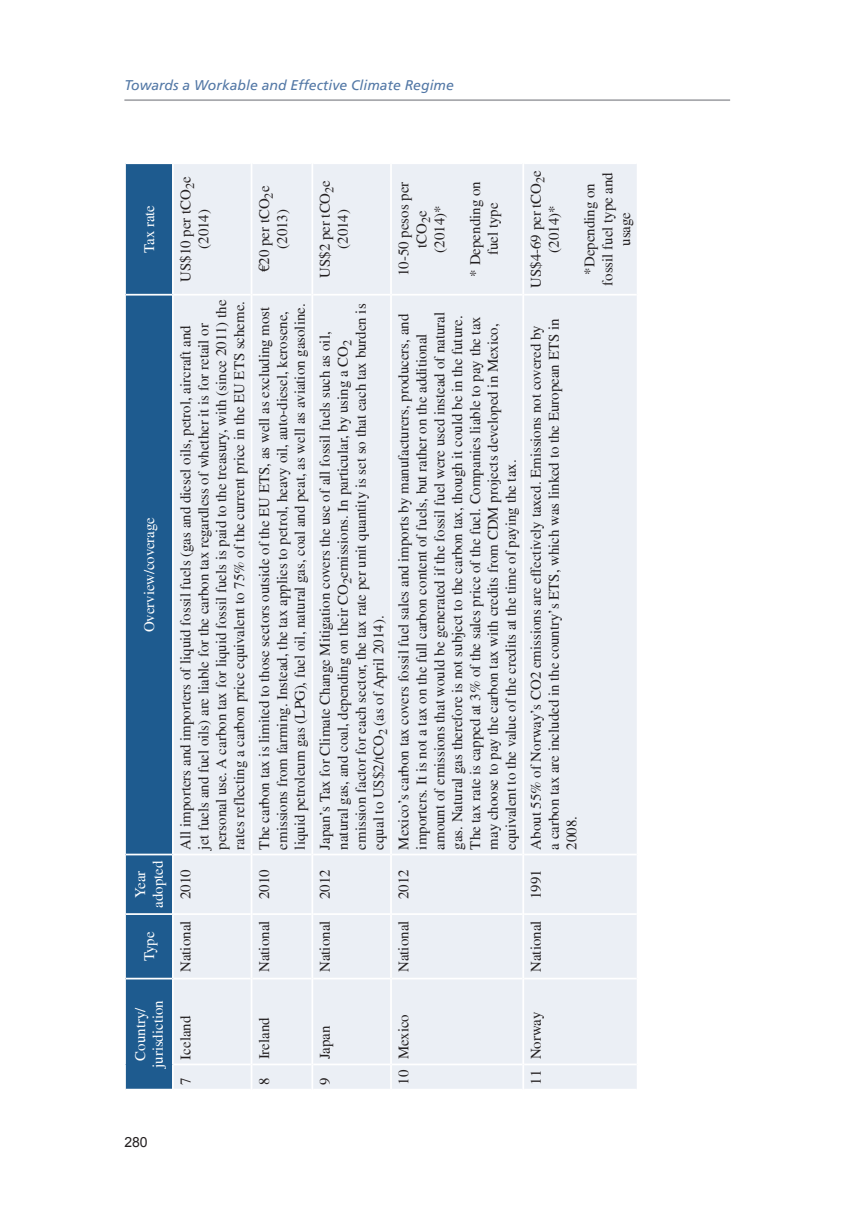
<style>
.page{position:relative;width:854px;height:1221px;background:#fff}
.page>*{position:absolute;margin:0;border:0;box-sizing:border-box;transform-origin:0 0}
.t1{font:14.88px/17.8px "Times LT";color:#231f20;text-align:center}
.t2{font:14.88px/17.8px "Times LT";color:#fff;text-align:center}
.t3{font:italic 14px "Frutiger LT";color:#5378a6}
.t4{font:14px "Arial";color:#231f20}
</style>
<div class="page">
<hr style="left:124px;top:99px;width:605px;height:2px;background:#a8a9ad">
<div style="left:126px;top:164px;width:46px;height:924px;background:#1e5b8f"></div>
<div style="left:174px;top:164px;width:462px;height:924px;background:#ebeff5"></div>
<hr style="left:126px;top:977px;width:46px;height:2px;background:#fff">
<hr style="left:126px;top:913px;width:46px;height:1px;background:#fff">
<hr style="left:126px;top:853px;width:46px;height:2px;background:#fff">
<hr style="left:126px;top:294px;width:46px;height:1px;background:#fff">
<hr style="left:174px;top:977px;width:76px;height:2px;background:#fff">
<hr style="left:174px;top:913px;width:76px;height:1px;background:#fff">
<hr style="left:174px;top:853px;width:76px;height:2px;background:#fff">
<hr style="left:174px;top:294px;width:76px;height:1px;background:#fff">
<hr style="left:250px;top:1064px;width:2px;height:26px;background:#fff">
<hr style="left:250px;top:978px;width:2px;height:86px;background:#fff">
<hr style="left:250px;top:914px;width:2px;height:64px;background:#fff">
<hr style="left:252px;top:977px;width:59px;height:2px;background:#fff">
<hr style="left:250px;top:854px;width:2px;height:60px;background:#fff">
<hr style="left:252px;top:913px;width:59px;height:1px;background:#fff">
<hr style="left:250px;top:295px;width:2px;height:559px;background:#fff">
<hr style="left:252px;top:853px;width:59px;height:2px;background:#fff">
<hr style="left:250px;top:162px;width:2px;height:133px;background:#fff">
<hr style="left:252px;top:294px;width:59px;height:1px;background:#fff">
<hr style="left:311px;top:1064px;width:2px;height:26px;background:#fff">
<hr style="left:311px;top:978px;width:2px;height:86px;background:#fff">
<hr style="left:311px;top:914px;width:2px;height:64px;background:#fff">
<hr style="left:313px;top:977px;width:77px;height:2px;background:#fff">
<hr style="left:311px;top:854px;width:2px;height:60px;background:#fff">
<hr style="left:313px;top:913px;width:77px;height:1px;background:#fff">
<hr style="left:311px;top:295px;width:2px;height:559px;background:#fff">
<hr style="left:313px;top:853px;width:77px;height:2px;background:#fff">
<hr style="left:311px;top:162px;width:2px;height:133px;background:#fff">
<hr style="left:313px;top:294px;width:77px;height:1px;background:#fff">
<hr style="left:390px;top:1064px;width:2px;height:26px;background:#fff">
<hr style="left:390px;top:978px;width:2px;height:86px;background:#fff">
<hr style="left:390px;top:914px;width:2px;height:64px;background:#fff">
<hr style="left:392px;top:977px;width:130px;height:2px;background:#fff">
<hr style="left:390px;top:854px;width:2px;height:60px;background:#fff">
<hr style="left:392px;top:913px;width:130px;height:1px;background:#fff">
<hr style="left:390px;top:295px;width:2px;height:559px;background:#fff">
<hr style="left:392px;top:853px;width:130px;height:2px;background:#fff">
<hr style="left:390px;top:162px;width:2px;height:133px;background:#fff">
<hr style="left:392px;top:294px;width:130px;height:1px;background:#fff">
<hr style="left:522px;top:1064px;width:2px;height:26px;background:#fff">
<hr style="left:522px;top:978px;width:2px;height:86px;background:#fff">
<hr style="left:522px;top:914px;width:2px;height:64px;background:#fff">
<hr style="left:524px;top:977px;width:112px;height:2px;background:#fff">
<hr style="left:522px;top:854px;width:2px;height:60px;background:#fff">
<hr style="left:524px;top:913px;width:112px;height:1px;background:#fff">
<hr style="left:522px;top:295px;width:2px;height:559px;background:#fff">
<hr style="left:524px;top:853px;width:112px;height:2px;background:#fff">
<hr style="left:522px;top:162px;width:2px;height:133px;background:#fff">
<hr style="left:524px;top:294px;width:112px;height:1px;background:#fff">
<hr style="left:174px;top:1063px;width:76px;height:2px;background:#fff">
<hr style="left:252px;top:1063px;width:59px;height:2px;background:#fff">
<hr style="left:313px;top:1063px;width:77px;height:2px;background:#fff">
<hr style="left:392px;top:1063px;width:130px;height:2px;background:#fff">
<hr style="left:524px;top:1063px;width:112px;height:2px;background:#fff">
<p class="t3" style="left:124px;top:77px;width:331px">Towards a Workable and Effective Climate Regime</p>
<p class="t2" style="left:140px;top:253px;width:49px;rotate:-90deg">Tax rate</p>
<p class="t2" style="left:140px;top:632px;width:117px;rotate:-90deg">Overview/coverage</p>
<p class="t2" style="left:131px;top:907px;width:49px;rotate:-90deg">Year adopted</p>
<p class="t2" style="left:140px;top:961px;width:31px;rotate:-90deg">Type</p>
<p class="t2" style="left:131px;top:1067px;width:69px;rotate:-90deg">Country/ jurisdiction</p>
<p class="t1" style="left:176px;top:281px;width:107px;rotate:-90deg">US$10 per tCO<sub>2</sub>e (2014)</p>
<p class="t1" style="left:176px;top:849px;width:551px;text-align:left;rotate:-90deg">All importers and importers of liquid fossil fuels (gas and diesel oils, petrol, aircraft and<br>jet fuels and fuel oils) are liable for the carbon tax regardless of whether it is for retail or personal use. A carbon tax for liquid fossil fuels is paid to the treasury, with (since 2011) the rates reflecting a carbon price equivalent to 75% of the current price in the EU ETS scheme.</p>
<p class="t1" style="left:176px;top:899px;width:31px;rotate:-90deg">2010</p>
<p class="t1" style="left:176px;top:971px;width:53px;rotate:-90deg">National</p>
<p class="t1" style="left:255px;top:272px;width:88px;rotate:-90deg">€20 per tCO<sub>2</sub>e (2013)</p>
<p class="t1" style="left:255px;top:849px;width:547px;text-align:left;rotate:-90deg">The carbon tax is limited to those sectors outside of the EU ETS, as well as excluding most emissions from farming. Instead, the tax applies to petrol, heavy oil, auto-diesel, kerosene, liquid petroleum gas (LPG), fuel oil, natural gas, coal and peat, as well as aviation gasoline.</p>
<p class="t1" style="left:255px;top:899px;width:31px;rotate:-90deg">2010</p>
<p class="t1" style="left:255px;top:971px;width:53px;rotate:-90deg">National</p>
<p class="t1" style="left:316px;top:278px;width:99px;rotate:-90deg">US$2 per tCO<sub>2</sub>e (2014)</p>
<p class="t1" style="left:316px;top:849px;width:547px;text-align:left;rotate:-90deg">Japan’s Tax for Climate Change Mitigation covers the use of all fossil fuels such as oil, natural gas, and coal, depending on their CO<sub>2</sub>emissions. In particular, by using a CO<sub>2 </sub>emission factor for each sector, the tax rate per unit quantity is set so that each tax burden is equal to US$2/tCO<sub>2</sub> (as of April 2014).</p>
<p class="t1" style="left:316px;top:899px;width:31px;rotate:-90deg">2012</p>
<p class="t1" style="left:316px;top:971px;width:53px;rotate:-90deg">National</p>
<p class="t1" style="left:394px;top:276px;width:96px;rotate:-90deg">10-50 pesos per tCO<sub>2</sub>e<br>(2014)*</p>
<p class="t1" style="left:466px;top:276px;width:97px;rotate:-90deg">* Depending on fuel type</p>
<p class="t1" style="left:394px;top:849px;width:539px;text-align:left;rotate:-90deg">Mexico’s carbon tax covers fossil fuel sales and imports by manufacturers, producers, and importers. It is not a tax on the full carbon content of fuels, but rather on the additional amount of emissions that would be generated if the fossil fuel were used instead of natural gas. Natural gas therefore is not subject to the carbon tax, though it could be in the future.<br>The tax rate is capped at 3% of the sales price of the fuel. Companies liable to pay the tax may choose to pay the carbon tax with credits from CDM projects developed in Mexico, equivalent to the value of the credits at the time of paying the tax.</p>
<p class="t1" style="left:394px;top:899px;width:31px;rotate:-90deg">2012</p>
<p class="t1" style="left:394px;top:971px;width:53px;rotate:-90deg">National</p>
<p class="t1" style="left:526px;top:288px;width:119px;rotate:-90deg">US$4-69 per tCO<sub>2</sub>e (2014)*</p>
<p class="t1" style="left:580px;top:286px;width:115px;rotate:-90deg">*Depending on fossil fuel type and usage</p>
<p class="t1" style="left:526px;top:849px;width:532px;text-align:left;rotate:-90deg">About 55% of Norway’s CO2 emissions are effectively taxed. Emissions not covered by a carbon tax are included in the country’s ETS, which was linked to the European ETS in<br>2008.</p>
<p class="t1" style="left:526px;top:899px;width:31px;rotate:-90deg">1991</p>
<p class="t1" style="left:526px;top:971px;width:53px;rotate:-90deg">National</p>
<p class="t1" style="left:176px;top:1084px;width:70px;rotate:-90deg">7 Iceland</p>
<p class="t1" style="left:255px;top:1084px;width:69px;rotate:-90deg">8 Ireland</p>
<p class="t1" style="left:316px;top:1084px;width:61px;rotate:-90deg">9 Japan</p>
<p class="t1" style="left:394px;top:1084px;width:72px;rotate:-90deg">10 Mexico</p>
<p class="t1" style="left:526px;top:1084px;width:74px;rotate:-90deg">11 Norway</p>
<p class="t4" style="left:124px;top:1132px;width:25px">280</p>
</div>
